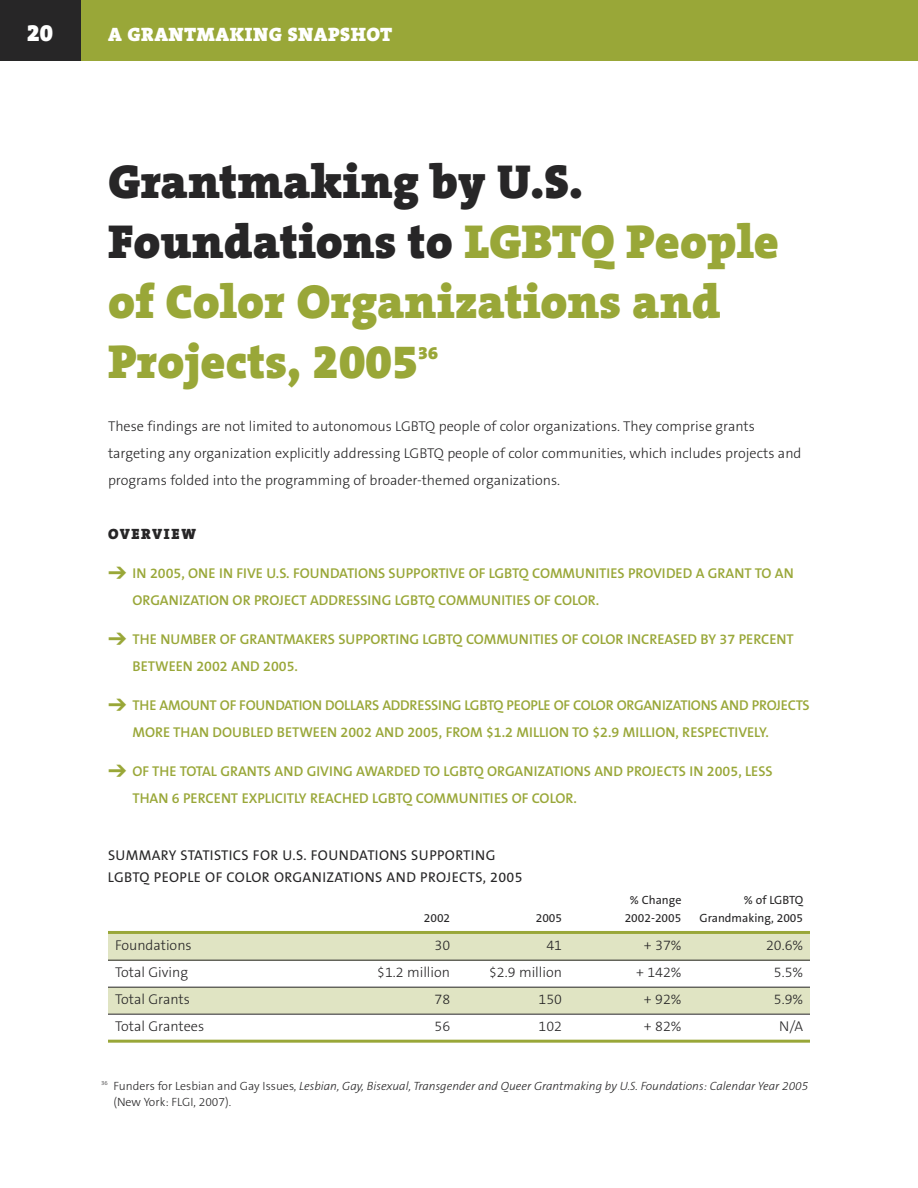
<style>
.page{position:relative;width:918px;height:1188px;background:#fff}
.page>*{position:absolute;margin:0;border:0;box-sizing:border-box;transform-origin:0 0}
.t1{font:900 48px/60px "The Serif B9";color:#99a738}
.t2{font:900 24px "The Serif B9";color:#fff}
.t3{font:900 19.5px "The Serif B9";letter-spacing:.025em;color:#fff}
.t4{font:900 18px "The Serif B9";color:#99a738}
.t5{font:900 15px "The Serif B9";letter-spacing:.11em;color:#272627}
.t6{font:600 14.25px/27px "The Sans B6";color:#99a738}
.t7{font:300 14.25px/27px "The Sans B3";color:#272627}
.t8{font:14.25px/22.5px "The Sans B5 Plain";letter-spacing:.025em;color:#272627}
.t9{font:italic 300 12px/16.5px "The Sans B3";color:#272627}
.t10{font:12px "The Sans B5 Plain";color:#272627}
.s1{color:#272627}
.s2{font-style:normal}
</style>
<div class="page">
<div style="left:81px;top:0;width:837px;height:61px;background:#99a738"></div>
<div style="left:0;top:0;width:81px;height:61px;background:#272627"></div>
<div style="left:108px;top:934px;width:702px;height:27px;background:#e0e4c3"></div>
<div style="left:108px;top:987px;width:702px;height:27px;background:#e0e4c3"></div>
<hr style="left:108px;top:960px;width:702px;height:1px;background:#272627">
<hr style="left:108px;top:987px;width:702px;height:1px;background:#272627">
<hr style="left:108px;top:1014px;width:702px;height:1px;background:#272627">
<hr style="left:108px;top:1040px;width:702px;height:3px;background:#99a738">
<hr style="left:108px;top:931px;width:702px;height:3px;background:#99a738">
<h2 class="t2" style="left:27px;top:20px;width:28px">20</h2>
<h3 class="t3" style="left:108px;top:24px;width:286px">A GRANTMAKING SNAPSHOT</h3>
<h1 class="t1" style="left:108px;top:152px;width:672px"><span class="s1">Grantmaking by U.S.<br>Foundations to</span> LGBTQ People of Color Organizations and<br>Projects, 2005</h1>
<p class="t4" style="left:418px;top:343px;width:21px">36</p>
<p class="t7" style="left:108px;top:413px;width:695px">These findings are not limited to autonomous LGBTQ people of color organizations. They comprise grants targeting any organization explicitly addressing LGBTQ people of color communities, which includes projects and programs folded into the programming of broader-themed organizations.</p>
<p class="t5" style="left:108px;top:526px;width:90px">OVERVIEW</p>
<p class="t6" style="left:133px;top:560px;width:663px;text-indent:-25px">➔ IN 2005, ONE IN FIVE U.S. FOUNDATIONS SUPPORTIVE OF LGBTQ COMMUNITIES PROVIDED A GRANT TO AN<br>ORGANIZATION OR PROJECT ADDRESSING LGBTQ COMMUNITIES OF COLOR.</p>
<p class="t6" style="left:133px;top:626px;width:663px;text-indent:-25px">➔ THE NUMBER OF GRANTMAKERS SUPPORTING LGBTQ COMMUNITIES OF COLOR INCREASED BY 37 PERCENT<br>BETWEEN 2002 AND 2005.</p>
<p class="t6" style="left:133px;top:692px;width:679px;text-indent:-25px">➔ THE AMOUNT OF FOUNDATION DOLLARS ADDRESSING LGBTQ PEOPLE OF COLOR ORGANIZATIONS AND PROJECTS<br>MORE THAN DOUBLED BETWEEN 2002 AND 2005, FROM $1.2 MILLION TO $2.9 MILLION, RESPECTIVELY.</p>
<p class="t6" style="left:133px;top:758px;width:642px;text-indent:-25px">➔ OF THE TOTAL GRANTS AND GIVING AWARDED TO LGBTQ ORGANIZATIONS AND PROJECTS IN 2005, LESS<br>THAN 6 PERCENT EXPLICITLY REACHED LGBTQ COMMUNITIES OF COLOR.</p>
<p class="t8" style="left:108px;top:844px;width:416px">SUMMARY STATISTICS FOR U.S. FOUNDATIONS SUPPORTING<br>LGBTQ PEOPLE OF COLOR ORGANIZATIONS AND PROJECTS, 2005</p>
<p class="t10" style="left:630px;top:893px;width:53px">% Change</p>
<p class="t10" style="left:744px;top:893px;width:61px">% of LGBTQ</p>
<p class="t10" style="left:424px;top:911px;width:28px">2002</p>
<p class="t10" style="left:536px;top:911px;width:28px">2005</p>
<p class="t10" style="left:625px;top:911px;width:58px">2002-2005</p>
<p class="t10" style="left:700px;top:911px;width:105px">Grandmaking, 2005</p>
<p class="t7" style="left:115px;top:932px;width:78px">Foundations</p>
<p class="t7" style="left:435px;top:932px;width:17px">30</p>
<p class="t7" style="left:546px;top:932px;width:17px">41</p>
<p class="t7" style="left:644px;top:932px;width:39px">+ 37%</p>
<p class="t7" style="left:766px;top:932px;width:39px">20.6%</p>
<p class="t7" style="left:115px;top:959px;width:74px">Total Giving</p>
<p class="t7" style="left:377px;top:959px;width:75px">$1.2 million</p>
<p class="t7" style="left:489px;top:959px;width:75px">$2.9 million</p>
<p class="t7" style="left:636px;top:959px;width:47px">+ 142%</p>
<p class="t7" style="left:774px;top:959px;width:31px">5.5%</p>
<p class="t7" style="left:115px;top:986px;width:76px">Total Grants</p>
<p class="t7" style="left:435px;top:986px;width:17px">78</p>
<p class="t7" style="left:539px;top:986px;width:25px">150</p>
<p class="t7" style="left:644px;top:986px;width:39px">+ 92%</p>
<p class="t7" style="left:774px;top:986px;width:31px">5.9%</p>
<p class="t7" style="left:115px;top:1013px;width:91px">Total Grantees</p>
<p class="t7" style="left:435px;top:1013px;width:17px">56</p>
<p class="t7" style="left:539px;top:1013px;width:25px">102</p>
<p class="t7" style="left:644px;top:1013px;width:39px">+ 82%</p>
<p class="t7" style="left:779px;top:1013px;width:25px">N/A</p>
<p class="t9" style="left:113px;top:1078px;width:697px;text-indent:-12px"><sup>36</sup> <span class="s2">Funders for Lesbian and Gay Issues,</span> Lesbian, Gay, Bisexual, Transgender and Queer Grantmaking by U.S. Foundations: Calendar Year 2005 <span class="s2">(New York: FLGI, 2007).</span></p>
</div>
